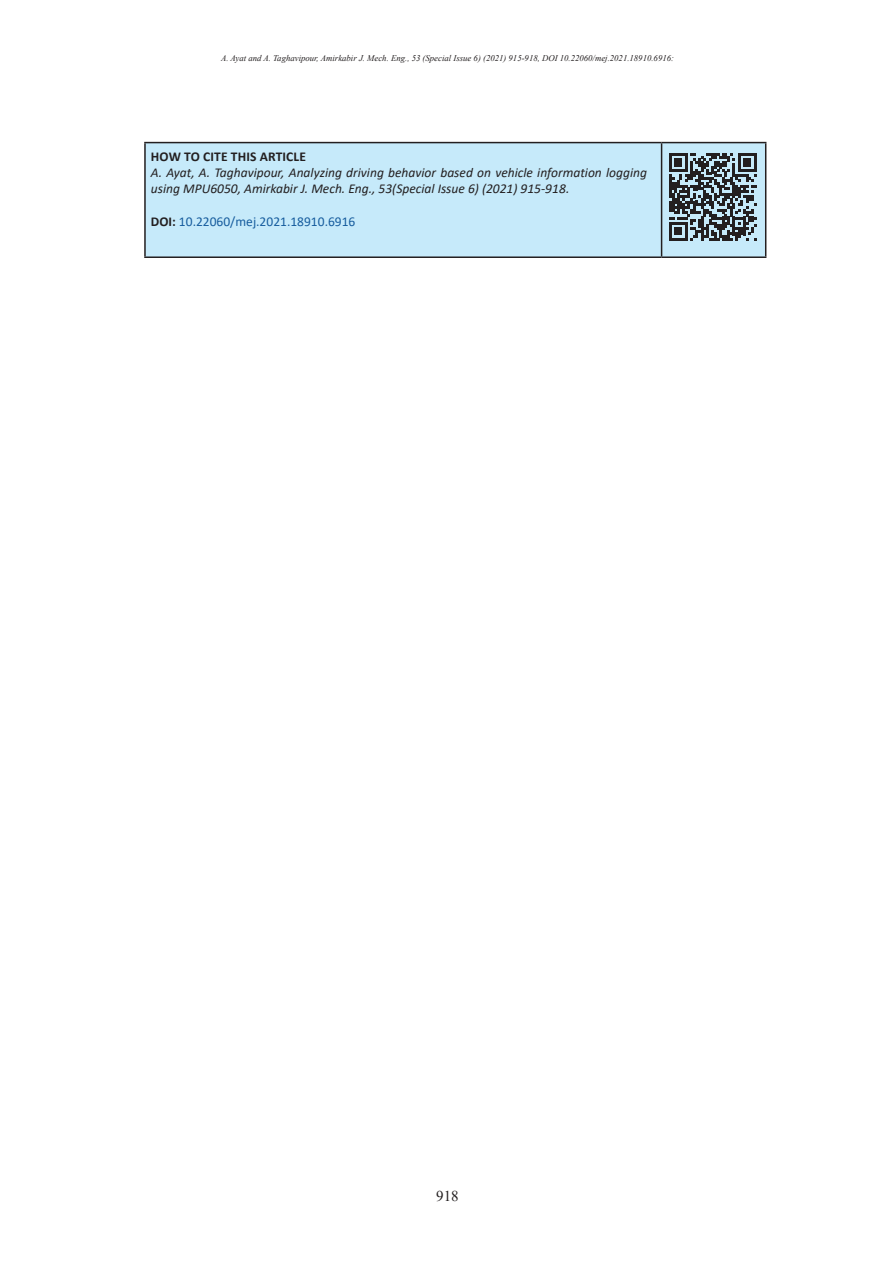
<style>
.page{position:relative;width:893px;height:1263px;background:#fff}
.page>*{position:absolute;margin:0;border:0;box-sizing:border-box;transform-origin:0 0}
.t1{font:15px "Times New Roman";color:#231f20}
.t2{font:italic 13.5px/16.2px "Calibri";color:#231f20}
.t3{font:13.5px "Calibri";color:#175d9e}
.t4{font:700 13.5px "Calibri";letter-spacing:.01em;color:#231f20}
.t5{font:italic 8.7px "Times New Roman";color:#231f20}
.s1{font-weight:700;color:#231f20}
</style>
<div class="page">
<div style="left:146px;top:143px;width:619px;height:113px;background:#c6eafa"></div>
<hr style="left:144px;top:142px;width:518px;height:1px;background:#231f20">
<hr style="left:144px;top:143px;width:2px;height:113px;background:#231f20">
<hr style="left:662px;top:142px;width:104px;height:1px;background:#231f20">
<hr style="left:661px;top:143px;width:1px;height:113px;background:#231f20">
<hr style="left:765px;top:143px;width:1px;height:113px;background:#231f20">
<hr style="left:144px;top:256px;width:518px;height:2px;background:#231f20">
<hr style="left:662px;top:256px;width:104px;height:2px;background:#231f20">
<svg style="left:669px;top:153px;width:87px;height:87px;background:#66737a"></svg>
<p class="t5" style="left:221px;top:52px;width:454px">A. Ayat and A. Taghavipour, Amirkabir J. Mech. Eng., 53 (Special Issue 6) (2021) 915-918, DOI 10.22060/mej.2021.18910.6916:</p>
<p class="t4" style="left:151px;top:147px;width:157px">HOW TO CITE THIS ARTICLE</p>
<p class="t2" style="left:151px;top:164px;width:498px">A. Ayat, A. Taghavipour, Analyzing driving behavior based on vehicle information logging using MPU6050, Amirkabir J. Mech. Eng., 53(Special Issue 6) (2021) 915-918.</p>
<p class="t3" style="left:151px;top:212px;width:206px"><span class="s1">DOI:</span> 10.22060/mej.2021.18910.6916</p>
<p class="t1" style="left:436px;top:1185px;width:24px">918</p>
</div>
